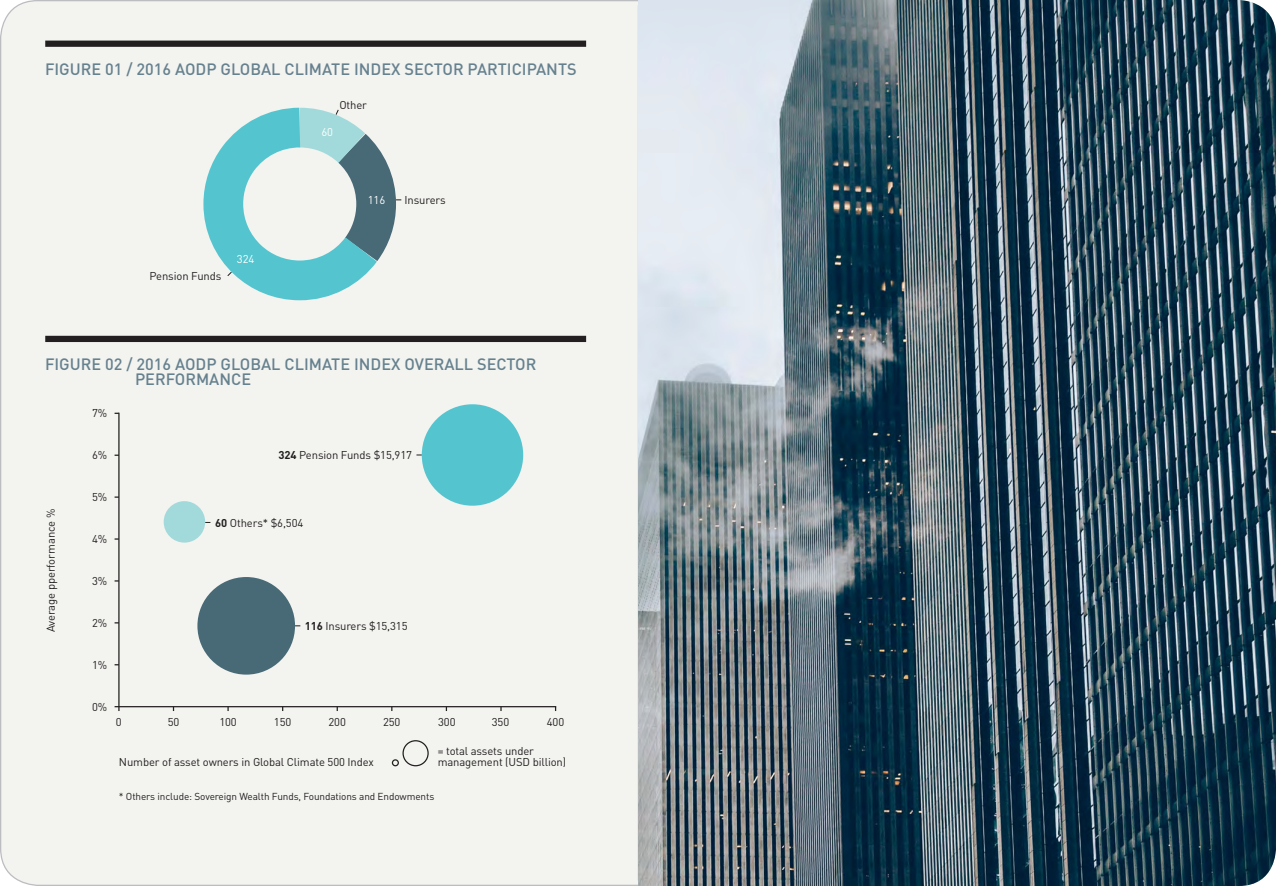
<style>
.page{position:relative;width:1276px;height:886px;background:#fff}
.page>*{position:absolute;margin:0;border:0;box-sizing:border-box;transform-origin:0 0}
.t1{font:500 16.25px/15px "DIN";color:#65818e}
.t2{font:11.25px "DIN";letter-spacing:-.01em;color:#231f20}
.t3{font:11.25px "DIN";letter-spacing:-.01em;color:#fff}
.t4{font:10px "DIN";letter-spacing:-.01em;color:#231f20}
.s1{font-weight:700}
</style>
<div class="page">
<div style="left:0;top:0;width:1276px;height:886px;background:#f3f3f0;border:1px solid #bcbdc0;border-radius:37px"></div>
<img style="left:638px;top:0;width:638px;height:886px">
<hr style="left:118px;top:413px;width:2px;height:298px;background:#231f20">
<hr style="left:115px;top:706px;width:441px;height:1px;background:#231f20">
<div style="left:197px;top:577px;width:98px;height:97px;background:#486a76;border-radius:50%"></div>
<div style="left:422px;top:404px;width:101px;height:102px;background:#54c5cf;border-radius:50%"></div>
<div style="left:164px;top:501px;width:41px;height:42px;background:#a2dadb;border-radius:50%"></div>
<div style="left:402px;top:740px;width:27px;height:26px;border:1px solid #231f20;border-radius:50%"></div>
<div style="left:392px;top:759px;width:7px;height:7px;border:1px solid #231f20;border-radius:50%"></div>
<svg style="left:203px;top:107px;width:199px;height:194px"></svg>
<div style="left:45px;top:41px;width:541px;height:6px;background:#231f20"></div>
<div style="left:45px;top:336px;width:541px;height:6px;background:#231f20"></div>
<p class="t1" style="left:45px;top:61px;width:533px">FIGURE 01 / 2016 AODP GLOBAL CLIMATE INDEX SECTOR PARTICIPANTS</p>
<p class="t2" style="left:339px;top:98px;width:29px">Other</p>
<p class="t2" style="left:149px;top:269px;width:73px">Pension Funds</p>
<p class="t3" style="left:237px;top:251px;width:19px">324</p>
<p class="t3" style="left:321px;top:125px;width:13px">60</p>
<p class="t3" style="left:368px;top:193px;width:19px">116</p>
<p class="t2" style="left:404px;top:193px;width:43px">Insurers</p>
<p class="t1" style="left:135px;top:356px;width:403px;text-indent:-90px">FIGURE 02 / 2016 AODP GLOBAL CLIMATE INDEX OVERALL SECTOR<br>PERFORMANCE</p>
<p class="t2" style="left:44px;top:632px;width:125px;rotate:-90deg">Average pperformance %</p>
<p class="t2" style="left:92px;top:406px;width:17px">7%</p>
<p class="t2" style="left:92px;top:448px;width:17px">6%</p>
<p class="t2" style="left:92px;top:490px;width:17px">5%</p>
<p class="t2" style="left:92px;top:532px;width:17px">4%</p>
<p class="t2" style="left:92px;top:574px;width:17px">3%</p>
<p class="t2" style="left:278px;top:448px;width:135px"><span class="s1">324</span> Pension Funds $15,917</p>
<p class="t2" style="left:215px;top:516px;width:90px"><span class="s1">60</span> Others* $6,504</p>
<p class="t2" style="left:92px;top:616px;width:17px">2%</p>
<p class="t2" style="left:92px;top:658px;width:17px">1%</p>
<p class="t2" style="left:92px;top:699px;width:17px">0%</p>
<p class="t2" style="left:305px;top:619px;width:104px"><span class="s1">116</span> Insurers $15,315</p>
<p class="t2" style="left:116px;top:715px;width:7px">0</p>
<p class="t2" style="left:168px;top:715px;width:13px">50</p>
<p class="t2" style="left:219px;top:715px;width:19px">100</p>
<p class="t2" style="left:274px;top:715px;width:19px">150</p>
<p class="t2" style="left:328px;top:715px;width:19px">200</p>
<p class="t2" style="left:383px;top:715px;width:19px">250</p>
<p class="t2" style="left:438px;top:715px;width:19px">300</p>
<p class="t2" style="left:492px;top:715px;width:19px">350</p>
<p class="t2" style="left:547px;top:715px;width:19px">400</p>
<p class="t2" style="left:438px;top:744px;width:98px">= total assets under</p>
<p class="t2" style="left:119px;top:755px;width:256px">Number of asset owners in Global Climate 500 Index</p>
<p class="t2" style="left:438px;top:755px;width:130px">management (USD billion)</p>
<p class="t4" style="left:119px;top:790px;width:317px">* Others include: Sovereign Wealth Funds, Foundations and Endowments</p>
</div>
